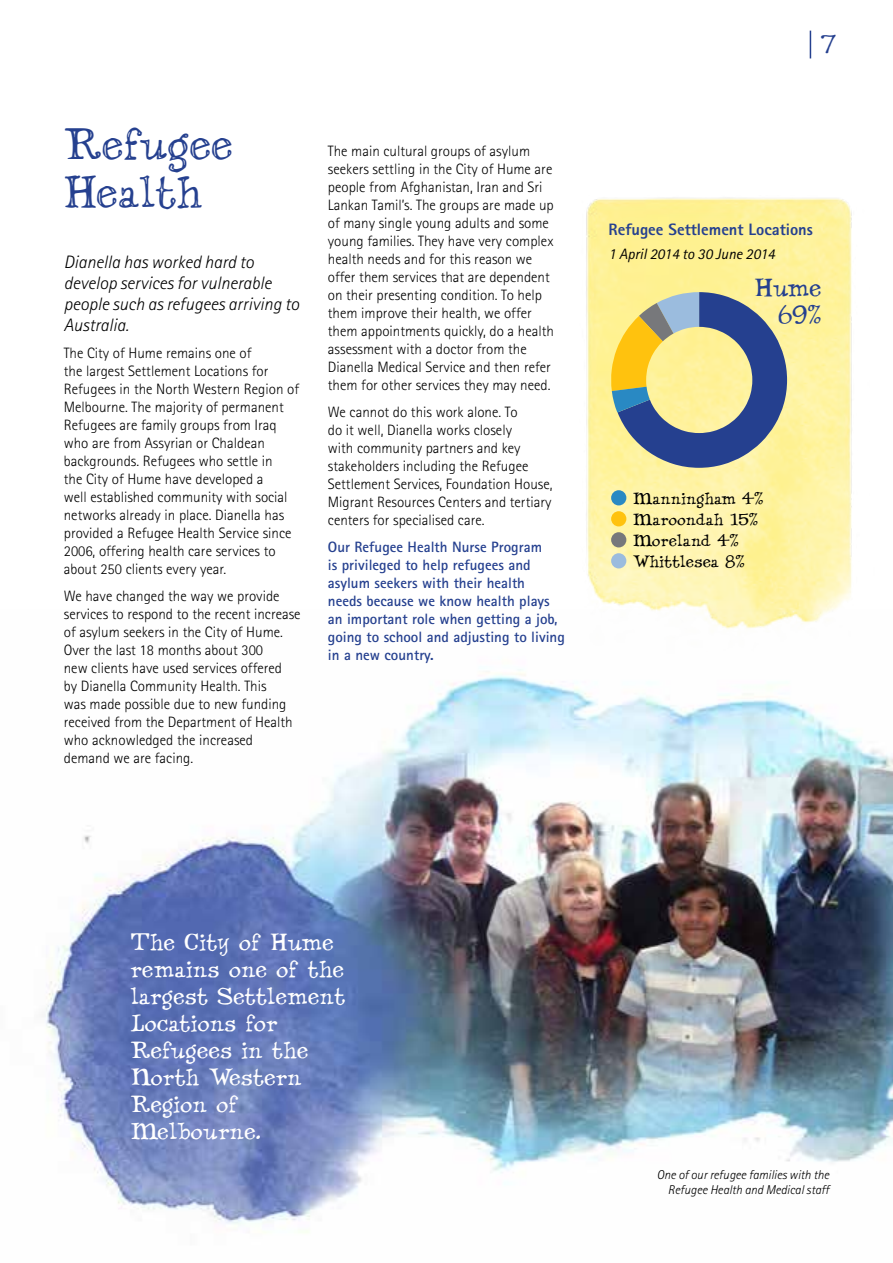
<style>
.page{position:relative;width:893px;height:1263px;background:#fff}
.page>*{position:absolute;margin:0;border:0;box-sizing:border-box;transform-origin:0 0}
.t1{font:48px/48px "Dannette Outline";color:#25408f}
.t2{font:27px/27px "Dannette";letter-spacing:-.01em;color:#25408f;text-align:right}
.t3{font:25.5px/27px "Dannette";color:#fff}
.t4{font:italic 300 18px/21px "Rotis Sans Serif";color:#000}
.t5{font:18px/21px "Dannette";color:#000}
.t6{font:800 16.5px "Rotis Sans Serif";color:#25408f}
.t7{font:300 15px/18px "Rotis Sans Serif";color:#000}
.t8{font:700 15px/18px "Rotis Sans Serif";color:#25408f}
.t9{font:italic 15px "Rotis Sans Serif";color:#000}
.t10{font:italic 300 12.75px/15px "Rotis Sans Serif";color:#000;text-align:right}
</style>
<div class="page">
<img style="left:44px;top:669px;width:849px;height:564px">
<img style="left:586px;top:197px;width:266px;height:432px">
<svg style="left:611px;top:292px;width:176px;height:176px;background:#a9aa8e"></svg>
<div style="left:611px;top:490px;width:15px;height:15px;background:#2989c3;border-radius:50%"></div>
<div style="left:611px;top:511px;width:15px;height:15px;background:#ffc20e;border-radius:50%"></div>
<div style="left:611px;top:532px;width:15px;height:15px;background:#77787b;border-radius:50%"></div>
<div style="left:611px;top:553px;width:15px;height:15px;background:#9bbcde;border-radius:50%"></div>
<svg style="left:810px;top:31px;width:1px;height:27px"></svg>
<h1 class="t1" style="left:64px;top:121px;width:170px">Refugee<br>Health</h1>
<p class="t4" style="left:64px;top:252px;width:237px">Dianella has worked hard to develop services for vulnerable people such as refugees arriving to<br>Australia.</p>
<p class="t7" style="left:64px;top:344px;width:237px">The City of Hume remains one of<br>the largest Settlement Locations for Refugees in the North Western Region of Melbourne. The majority of permanent Refugees are family groups from Iraq who are from Assyrian or Chaldean backgrounds. Refugees who settle in<br>the City of Hume have developed a<br>well established community with social networks already in place. Dianella has provided a Refugee Health Service since 2006, offering health care services to about 250 clients every year.</p>
<p class="t7" style="left:64px;top:587px;width:238px">We have changed the way we provide services to respond to the recent increase of asylum seekers in the City of Hume.<br>Over the last 18 months about 300<br>new clients have used services offered<br>by Dianella Community Health. This<br>was made possible due to new funding received from the Department of Health who acknowledged the increased demand we are facing.</p>
<p class="t7" style="left:328px;top:142px;width:228px">The main cultural groups of asylum seekers settling in the City of Hume are people from Afghanistan, Iran and Sri Lankan Tamil’s. The groups are made up of many single young adults and some young families. They have very complex health needs and for this reason we offer them services that are dependent on their presenting condition. To help them improve their health, we offer them appointments quickly, do a health assessment with a doctor from the Dianella Medical Service and then refer them for other services they may need.</p>
<p class="t7" style="left:328px;top:403px;width:226px">We cannot do this work alone. To<br>do it well, Dianella works closely<br>with community partners and key stakeholders including the Refugee Settlement Services, Foundation House, Migrant Resources Centers and tertiary centers for specialised care.</p>
<p class="t8" style="left:328px;top:538px;width:238px">Our Refugee Health Nurse Program<br>is privileged to help refugees and asylum seekers with their health<br>needs because we know health plays an important role when getting a job, going to school and adjusting to living in a new country.</p>
<h2 class="t2" style="left:821px;top:31px;width:17px">7</h2>
<p class="t6" style="left:609px;top:218px;width:206px">Refugee Settlement Locations</p>
<p class="t9" style="left:609px;top:245px;width:168px">1 April 2014 to 30 June 2014</p>
<h2 class="t2" style="left:754px;top:274px;width:69px">Hume<br>69%</h2>
<p class="t5" style="left:633px;top:488px;width:132px">Manningham 4%<br>Maroondah 15%<br>Moreland 4%<br>Whittlesea 8%</p>
<h3 class="t3" style="left:130px;top:928px;width:216px">The City of Hume remains one of the largest Settlement<br>Locations for<br>Refugees in the<br>North Western<br>Region of<br>Melbourne.</h3>
<p class="t10" style="left:657px;top:1167px;width:174px">One of our refugee families with the<br>Refugee Health and Medical staff</p>
</div>
